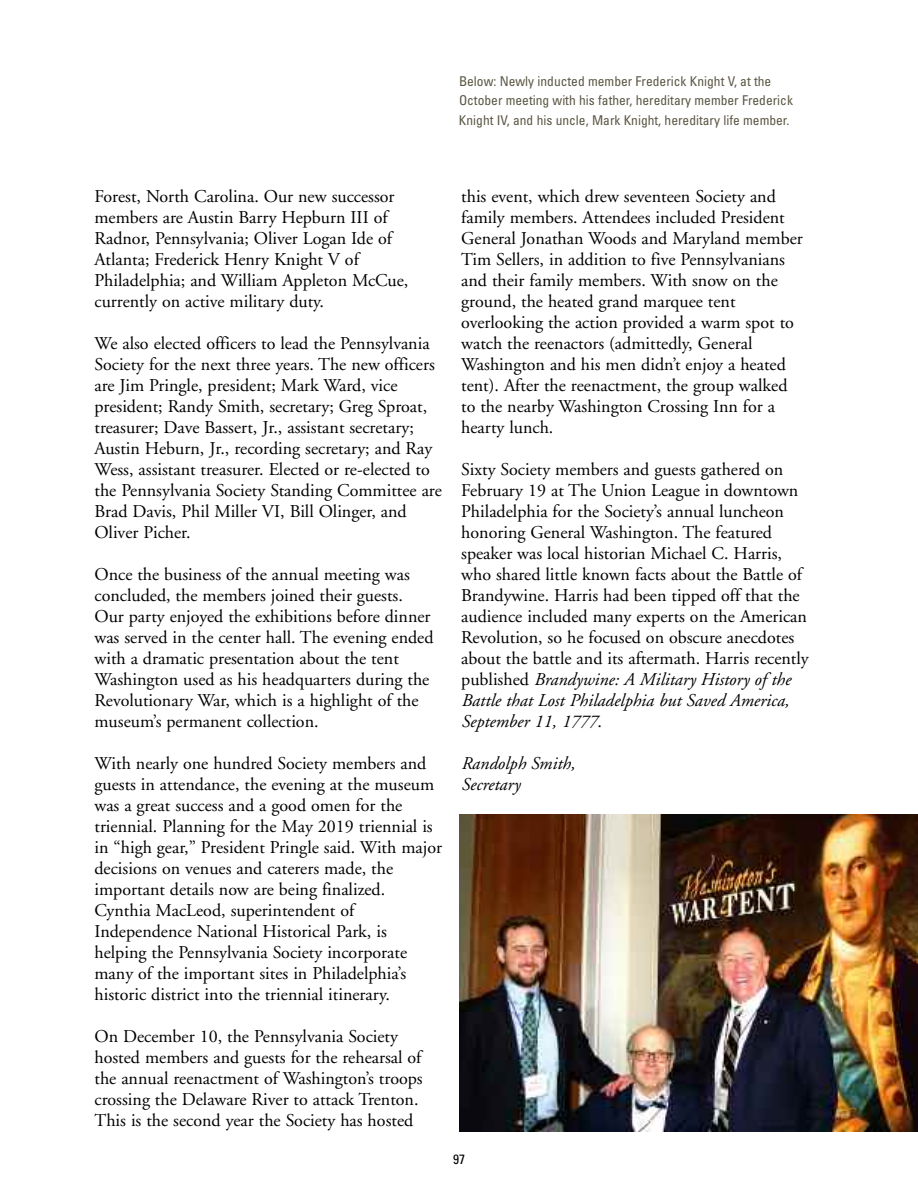
<style>
.page{position:relative;width:918px;height:1188px;background:#fff}
.page>*{position:absolute;margin:0;border:0;box-sizing:border-box;transform-origin:0 0}
.t1{font:18px/21px "Adobe Garamond";color:#000}
.t2{font:italic 18px/21px "Adobe Garamond";color:#000}
.t3{font:condensed 13.5px/19.5px "Univers";color:#5b5644}
.t4{font:condensed 13.5px "Univers";color:#000}
.s1{font-style:italic}
</style>
<div class="page">
<img style="left:459px;top:814px;width:459px;height:317px">
<p class="t3" style="left:459px;top:72px;width:336px">Below: Newly inducted member Frederick Knight V, at the<br>October meeting with his father, hereditary member Frederick<br>Knight IV, and his uncle, Mark Knight, hereditary life member.</p>
<p class="t1" style="left:94px;top:187px;width:315px">Forest, North Carolina. Our new successor members are Austin Barry Hepburn III of Radnor, Pennsylvania; Oliver Logan Ide of Atlanta; Frederick Henry Knight V of Philadelphia; and William Appleton McCue, currently on active military duty.</p>
<p class="t1" style="left:94px;top:334px;width:349px">We also elected officers to lead the Pennsylvania Society for the next three years. The new officers are Jim Pringle, president; Mark Ward, vice president; Randy Smith, secretary; Greg Sproat, treasurer; Dave Bassert, Jr., assistant secretary; Austin Heburn, Jr., recording secretary; and Ray Wess, assistant treasurer. Elected or re-elected to the Pennsylvania Society Standing Committee are Brad Davis, Phil Miller VI, Bill Olinger, and Oliver Picher.</p>
<p class="t1" style="left:94px;top:565px;width:341px">Once the business of the annual meeting was concluded, the members joined their guests.<br>Our party enjoyed the exhibitions before dinner was served in the center hall. The evening ended with a dramatic presentation about the tent Washington used as his headquarters during the Revolutionary War, which is a highlight of the museum’s permanent collection.</p>
<p class="t1" style="left:94px;top:754px;width:349px">With nearly one hundred Society members and guests in attendance, the evening at the museum was a great success and a good omen for the triennial. Planning for the May 2019 triennial is in “high gear,” President Pringle said. With major decisions on venues and caterers made, the important details now are being finalized.<br>Cynthia MacLeod, superintendent of Independence National Historical Park, is helping the Pennsylvania Society incorporate many of the important sites in Philadelphia’s historic district into the triennial itinerary.</p>
<p class="t1" style="left:94px;top:1027px;width:330px">On December 10, the Pennsylvania Society hosted members and guests for the rehearsal of the annual reenactment of Washington’s troops crossing the Delaware River to attack Trenton.<br>This is the second year the Society has hosted</p>
<p class="t1" style="left:461px;top:187px;width:343px">this event, which drew seventeen Society and family members. Attendees included President General Jonathan Woods and Maryland member Tim Sellers, in addition to five Pennsylvanians and their family members. With snow on the ground, the heated grand marquee tent overlooking the action provided a warm spot to watch the reenactors (admittedly, General Washington and his men didn’t enjoy a heated tent). After the reenactment, the group walked to the nearby Washington Crossing Inn for a hearty lunch.</p>
<p class="t1" style="left:461px;top:460px;width:349px">Sixty Society members and guests gathered on February 19 at The Union League in downtown Philadelphia for the Society’s annual luncheon honoring General Washington. The featured speaker was local historian Michael C. Harris, who shared little known facts about the Battle of Brandywine. Harris had been tipped off that the audience included many experts on the American Revolution, so he focused on obscure anecdotes about the battle and its aftermath. Harris recently published <span class="s1">Brandywine: A Military History of the Battle that Lost Philadelphia but Saved America, September 11, 1777</span>.</p>
<p class="t2" style="left:461px;top:754px;width:115px">Randolph Smith,<br>Secretary</p>
<p class="t4" style="left:453px;top:1154px;width:13px">97</p>
</div>
